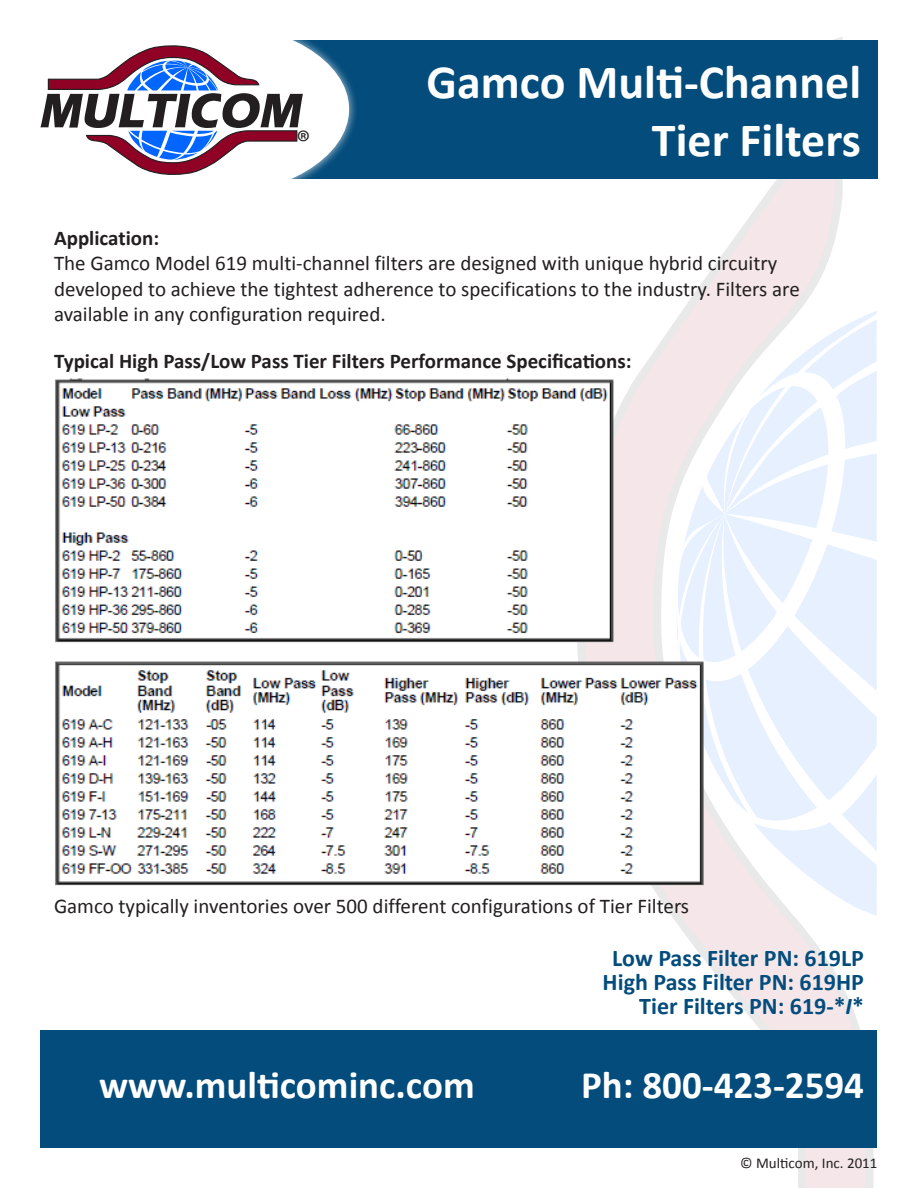
<style>
.page{position:relative;width:918px;height:1188px;background:#fff}
.page>*{position:absolute;margin:0;border:0;box-sizing:border-box;transform-origin:0 0}
.t1{font:700 48px/57.6px "Calibri";color:#fff;text-align:right}
.t2{font:700 39px "Calibri";color:#fff}
.t3{font:33px "Myriad Pro";color:#231f20}
.t4{font:700 24px "Calibri";color:#034c7c}
.t5{font:21px/25.2px "Calibri";color:#231f20}
.t6{font:700 21px "Calibri";color:#231f20}
.t7{font:15px "Calibri";color:#231f20}
.s1{font-style:italic}
</style>
<div class="page">
<svg style="left:579px;top:37px;width:298px;height:1151px"></svg>
<svg style="left:676px;top:311px;width:201px;height:605px"></svg>
<div style="left:40px;top:1030px;width:838px;height:118px;background:#034c7c"></div>
<div style="left:279px;top:40px;width:599px;height:138px;background:#034c7c"></div>
<div style="left:48px;top:12px;width:310px;height:194px;background:#fff;opacity:.75"></div>
<div style="left:58px;top:22px;width:291px;height:175px;background:#fff;border-radius:50%"></div>
<svg style="left:40px;top:45px;width:263px;height:130px"></svg>
<img style="left:55px;top:378px;width:654px;height:515px">
<p class="t3" style="left:297px;top:122px;width:15px">®</p>
<p class="t1" style="left:427px;top:51px;width:436px">Gamco Multi-Channel<br>Tier Filters</p>
<p class="t6" style="left:54px;top:225px;width:107px">Application:</p>
<p class="t5" style="left:54px;top:250px;width:747px">The Gamco Model 619 multi-channel filters are designed with unique hybrid circuitry developed to achieve the tightest adherence to specifications to the industry. Filters are available in any configuration required.</p>
<p class="t6" style="left:54px;top:348px;width:579px">Typical High Pass/Low Pass Tier Filters Performance Specifications:</p>
<p class="t5" style="left:54px;top:893px;width:637px">Gamco typically inventories over 500 different configurations of Tier Filters</p>
<p class="t4" style="left:612px;top:943px;width:253px">Low Pass Filter PN: 619LP</p>
<p class="t4" style="left:603px;top:967px;width:263px">High Pass Filter PN: 619HP</p>
<p class="t4" style="left:639px;top:991px;width:226px">Tier Filters PN: 619-*<span class="s1">I</span>*</p>
<h2 class="t2" style="left:99px;top:1061px;width:377px">www.multicominc.com</h2>
<h2 class="t2" style="left:581px;top:1061px;width:284px">Ph: 800-423-2594</h2>
<p class="t7" style="left:740px;top:1153px;width:139px">© Multicom, Inc. 2011</p>
</div>
